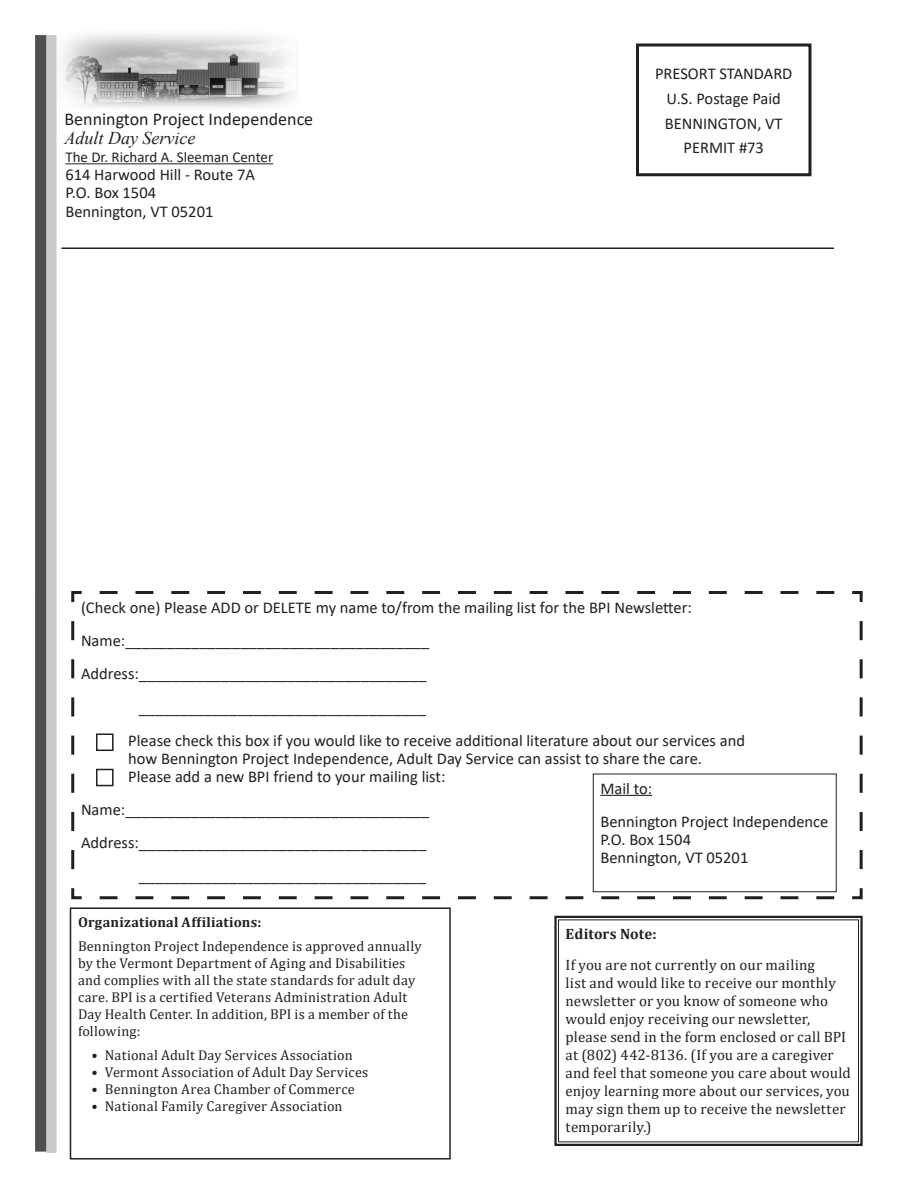
<style>
.page{position:relative;width:918px;height:1188px;background:#fff}
.page>*{position:absolute;margin:0;border:0;box-sizing:border-box;transform-origin:0 0}
.t1{font:18px "Calibri";color:#231f20}
.t2{font:italic 18px "Times New Roman";color:#231f20}
.t3{font:16.5px/18.1px "Calibri";color:#231f20}
.t4{font:15px/18px "Cambria";letter-spacing:.005em;color:#231f20}
.t5{font:15px "Calibri";color:#231f20}
.t6{font:700 15px "Cambria";letter-spacing:.01em;color:#231f20}
.t7{font:14.25px/17.1px "Cambria";letter-spacing:.01em;color:#231f20}
.t8{font:700 14.25px "Cambria";letter-spacing:.02em;color:#231f20}
</style>
<div class="page">
<div style="left:35px;top:35px;width:12px;height:1117px;background:#4f4f51"></div>
<div style="left:46px;top:35px;width:11px;height:1118px;background:#c9cacc"></div>
<svg style="left:71px;top:591px;width:792px;height:309px"></svg>
<div style="left:96px;top:734px;width:18px;height:17px;border:2px solid #231f20"></div>
<div style="left:96px;top:769px;width:18px;height:17px;border:2px solid #231f20"></div>
<hr style="left:600px;top:795px;width:52px;height:1px;background:#231f20">
<div style="left:593px;top:774px;width:244px;height:118px;border:1px solid #231f20"></div>
<hr style="left:62px;top:248px;width:772px;height:1px;background:#231f20">
<div style="left:636px;top:44px;width:176px;height:132px;border:3px solid #231f20"></div>
<div style="left:70px;top:908px;width:381px;height:252px;border:2px solid #231f20"></div>
<svg style="left:554px;top:915px;width:309px;height:231px"></svg>
<div style="left:558px;top:919px;width:301px;height:223px;border:1px solid #231f20"></div>
<hr style="left:65px;top:163px;width:208px;height:1px;background:#231f20">
<img style="left:62px;top:34px;width:233px;height:74px">
<p class="t1" style="left:64px;top:106px;width:250px">Bennington Project Independence</p>
<p class="t2" style="left:64px;top:126px;width:132px">Adult Day Service</p>
<p class="t5" style="left:65px;top:147px;width:209px">The Dr. Richard A. Sleeman Center</p>
<p class="t3" style="left:65px;top:165px;width:191px">614 Harwood Hill - Route 7A<br>P.O. Box 1504<br>Bennington, VT 05201</p>
<p class="t3" style="left:655px;top:60px;width:139px;line-height:24.9px;text-align:center">PRESORT STANDARD<br>U.S. Postage Paid<br>BENNINGTON, VT<br>PERMIT #73</p>
<p class="t3" style="left:81px;top:598px;width:612px">(Check one) Please ADD or DELETE my name to/from the mailing list for the BPI Newsletter:</p>
<p class="t3" style="left:81px;top:631px;width:350px">Name:_____________________________________</p>
<p class="t3" style="left:81px;top:664px;width:347px">Address:___________________________________</p>
<p class="t3" style="left:139px;top:698px;width:289px">___________________________________</p>
<p class="t3" style="left:128px;top:731px;width:618px">Please check this box if you would like to receive additional literature about our services and</p>
<p class="t3" style="left:128px;top:749px;width:575px">how Bennington Project Independence, Adult Day Service can assist to share the care.<br>Please add a new BPI friend to your mailing list:</p>
<p class="t3" style="left:81px;top:793px;width:350px;line-height:33.2px;text-align:right">Name:_____________________________________<br>Address:___________________________________ ___________________________________</p>
<p class="t3" style="left:600px;top:771px;width:230px;line-height:33.2px">Mail to:<br>Bennington Project Independence</p>
<p class="t3" style="left:600px;top:830px;width:150px">P.O. Box 1504<br>Bennington, VT 05201</p>
<p class="t8" style="left:78px;top:912px;width:185px">Organizational Affiliations:</p>
<p class="t7" style="left:78px;top:937px;width:345px">Bennington Project Independence is approved annually by the Vermont Department of Aging and Disabilities and complies with all the state standards for adult day care. BPI is a certified Veterans Administration Adult Day Health Center. In addition, BPI is a member of the following:</p>
<p class="t7" style="left:91px;top:1047px;width:263px">• National Adult Day Services Association</p>
<p class="t7" style="left:91px;top:1064px;width:278px">• Vermont Association of Adult Day Services</p>
<p class="t7" style="left:91px;top:1081px;width:265px">• Bennington Area Chamber of Commerce</p>
<p class="t7" style="left:91px;top:1098px;width:253px">• National Family Caregiver Association</p>
<p class="t6" style="left:566px;top:923px;width:93px">Editors Note:</p>
<p class="t4" style="left:566px;top:956px;width:287px">If you are not currently on our mailing<br>list and would like to receive our monthly newsletter or you know of someone who would enjoy receiving our newsletter, please send in the form enclosed or call BPI at (802) 442-8136. (If you are a caregiver and feel that someone you care about would enjoy learning more about our services, you may sign them up to receive the newsletter temporarily.)</p>
</div>
